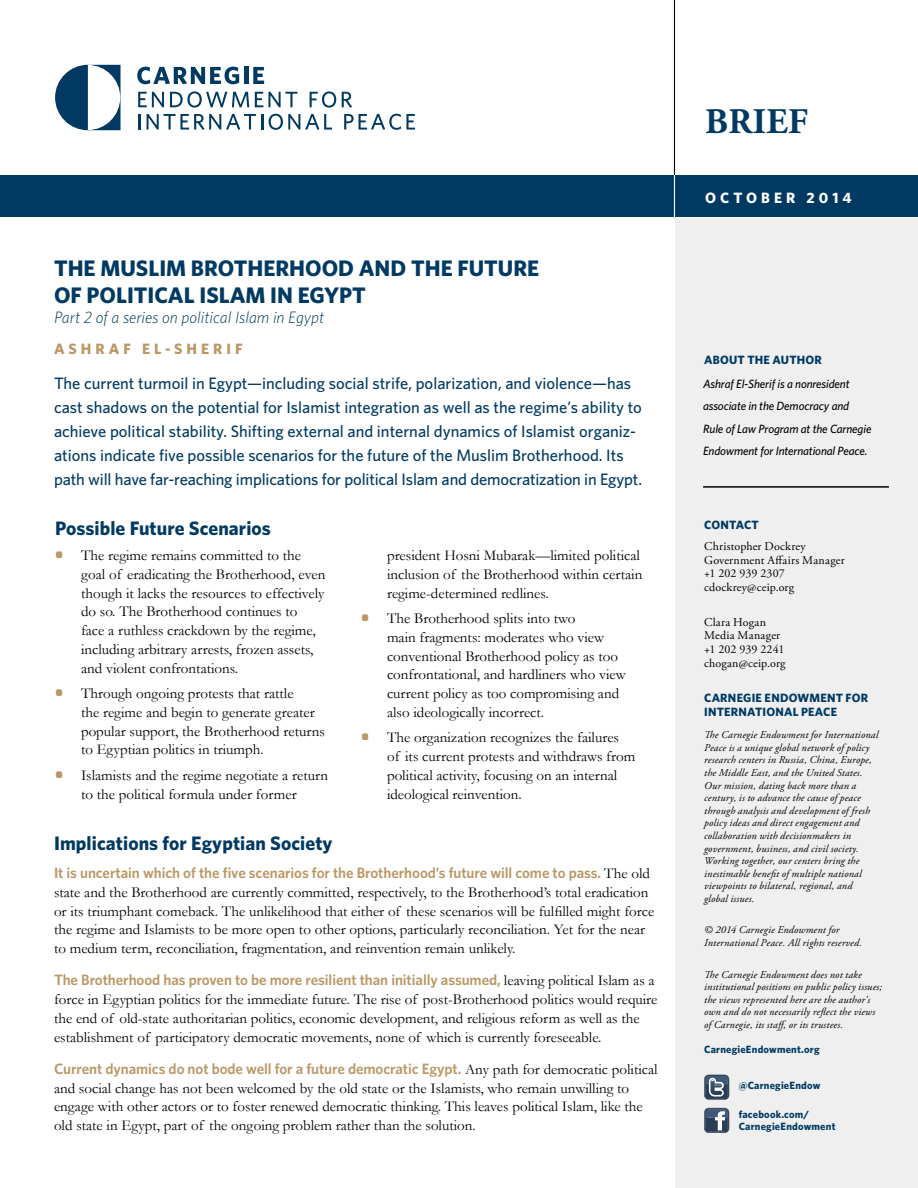
<style>
.page{position:relative;width:918px;height:1188px;background:#fff}
.page>*{position:absolute;margin:0;border:0;box-sizing:border-box;transform-origin:0 0}
.t1{font:700 36px "Adobe Garamond Pro";letter-spacing:.01em;color:#003a63}
.t2{font:500 24px "Whitney";color:#ba9765}
.t3{font:700 22.5px/27px "Whitney";color:#003a63}
.t4{font:700 19.5px "Whitney";letter-spacing:.005em;color:#003a63}
.t5{font:500 16.5px/24px "Whitney";color:#003a63}
.t6{font:italic 300 16.5px "Whitney";color:#003a63}
.t7{font:15px/18.8px "Garamond";color:#000}
.t8{font:600 15px "Whitney";letter-spacing:-.005em;color:#ba9765}
.t9{font:700 15px "Whitney";letter-spacing:.27em;color:#ba9765}
.t10{font:700 15px "Whitney";letter-spacing:.27em;color:#fff}
.t11{font:12px/13.8px "Adobe Garamond Pro";letter-spacing:.015em;color:#000}
.t12{font:italic 500 12px/22.5px "Whitney";letter-spacing:-.01em;color:#000}
.t13{font:700 12px/14.4px "Whitney";letter-spacing:.015em;color:#003a63}
.t14{font:italic 10.5px/12.6px "Adobe Garamond Pro";letter-spacing:.02em;color:#000}
.t15{font:700 10.5px/12.6px "Whitney";letter-spacing:.02em;color:#003a63}
.s1{font-family:"Garamond";font-weight:400;color:#000}
</style>
<div class="page">
<div style="left:675px;top:213px;width:243px;height:975px;background:#efeff0"></div>
<div style="left:0;top:176px;width:918px;height:41px;background:#003a63"></div>
<hr style="left:674px;top:0;width:1px;height:252px;background:#fff">
<hr style="left:674px;top:0;width:1px;height:175px;background:#000">
<hr style="left:703px;top:486px;width:186px;height:2px;background:#000">
<hr style="left:0;top:217px;width:918px;height:1px;background:#fff">
<svg style="left:704px;top:1075px;width:25px;height:25px"></svg>
<svg style="left:704px;top:1108px;width:25px;height:25px"></svg>
<svg style="left:137px;top:67px;width:102px;height:17px"></svg>
<hr style="left:244px;top:67px;width:4px;height:17px;background:#003a63">
<svg style="left:253px;top:67px;width:11px;height:17px"></svg>
<svg style="left:138px;top:92px;width:26px;height:15px"></svg>
<svg style="left:170px;top:91px;width:79px;height:17px"></svg>
<svg style="left:255px;top:92px;width:43px;height:15px"></svg>
<svg style="left:310px;top:91px;width:26px;height:17px"></svg>
<svg style="left:342px;top:92px;width:10px;height:15px"></svg>
<svg style="left:138px;top:114px;width:2px;height:16px"></svg>
<svg style="left:147px;top:114px;width:116px;height:16px"></svg>
<svg style="left:269px;top:114px;width:63px;height:16px"></svg>
<svg style="left:344px;top:114px;width:71px;height:16px"></svg>
<svg style="left:55px;top:65px;width:66px;height:65px"></svg>
<h3 class="t3" style="left:54px;top:254px;width:487px">THE MUSLIM BROTHERHOOD AND THE FUTURE<br>OF POLITICAL ISLAM IN EGYPT</h3>
<p class="t6" style="left:54px;top:306px;width:272px">Part 2 of a series on political Islam in Egypt</p>
<p class="t9" style="left:54px;top:339px;width:78px">ASHRAF</p>
<p class="t9" style="left:142px;top:339px;width:102px">E L-SHERIF</p>
<p class="t5" style="left:54px;top:371px;width:589px">The current turmoil in Egypt—including social strife, polarization, and violence—has cast shadows on the potential for Islamist integration as well as the regime s’ ability to</p>
<p class="t5" style="left:54px;top:443px;width:571px">ations indicate five possible scenarios for the future of the Muslim Brotherhood. Its</p>
<p class="t5" style="left:54px;top:419px;width:584px">achieve political stability. Shifting external and internal dynamics of Islamist organiz-</p>
<p class="t5" style="left:54px;top:467px;width:590px">path will have far-reaching implications for political Islam and democratization in Egypt.</p>
<h3 class="t4" style="left:55px;top:515px;width:217px">Possible Future Scenarios</h3>
<h2 class="t2" style="left:54px;top:539px;width:12px">•</h2>
<h2 class="t2" style="left:54px;top:677px;width:12px">•</h2>
<h2 class="t2" style="left:54px;top:759px;width:12px">•</h2>
<p class="t7" style="left:81px;top:546px;width:222px">The regime remains committed to the</p>
<p class="t7" style="left:81px;top:564px;width:246px">goal of eradicating the Brotherhood, even though it lacks the resources to effectively do so. The Brotherhood continues to<br>face a ruthless crackdown by the regime, including arbitrary arrests, frozen assets, and violent confrontations.</p>
<p class="t7" style="left:81px;top:684px;width:214px">Through ongoing protests that rattle</p>
<p class="t7" style="left:81px;top:702px;width:245px">the regime and begin to generate greater popular support, the Brotherhood returns to Egyptian politics in triumph.</p>
<p class="t7" style="left:81px;top:765px;width:249px">Islamists and the regime negotiate a return</p>
<p class="t7" style="left:81px;top:784px;width:217px">to the political formula under former</p>
<h2 class="t2" style="left:360px;top:602px;width:12px">•</h2>
<h2 class="t2" style="left:360px;top:721px;width:12px">•</h2>
<p class="t7" style="left:387px;top:546px;width:257px">president Hosni Mubarak—limited political inclusion of the Brotherhood within certain regime-determined redlines.</p>
<p class="t7" style="left:387px;top:609px;width:190px">The Brotherhood splits into two</p>
<p class="t7" style="left:387px;top:627px;width:240px">main fragments: moderates who view conventional Brotherhood policy as too confrontational, and hardliners who view current policy as too compromising and also ideologically incorrect.</p>
<p class="t7" style="left:387px;top:728px;width:234px">The organization recognizes the failures</p>
<p class="t7" style="left:387px;top:747px;width:250px">of its current protests and withdraws from political activity, focusing on an internal ideological reinvention.</p>
<h3 class="t4" style="left:54px;top:831px;width:280px">Implications for Egyptian Society</h3>
<p class="t8" style="left:54px;top:863px;width:597px">It is uncertain which of the five scenarios for the Brotherhood s’ future will come to pass. <span class="s1">The old</span></p>
<p class="t7" style="left:54px;top:882px;width:602px">state and the Brotherhood are currently committed, respectively to, the Brotherhoods’ total eradication or its triumphant comeback. The unlikelihood that either of these scenarios will be fulfilled might force the regime and Islamists to be more open to other options, particularly reconciliation. Yet for the near to medium term, reconciliation, fragmentation, and reinvention remain unlikely.</p>
<p class="t8" style="left:54px;top:970px;width:602px">The Brotherhood has proven to be more resilient than initially assumed, <span class="s1">leaving political Islam as a</span></p>
<p class="t7" style="left:54px;top:990px;width:605px">force in Egyptian politics for the immediate future. The rise of post-Brotherhood politics would require the end of old-state authoritarian politics, economic development, and religious reform as well as the establishment of participatory democratic movements, none of which is currently foreseeable.</p>
<p class="t8" style="left:54px;top:1059px;width:605px">Current dynamics do not bode well for a future democratic Egypt. <span class="s1">Any path for democratic political</span></p>
<p class="t7" style="left:54px;top:1078px;width:590px">and social change has not been welcomed by the old state or the Islamists, who remain unwilling to engage with other actors or to foster renewed democratic thinking. This leaves political Islam, like the old state in Egypt, part of the ongoing problem rather than the solution.</p>
<h1 class="t1" style="left:705px;top:100px;width:104px">BRIEF</h1>
<p class="t10" style="left:705px;top:187px;width:92px">OCTOBER</p>
<p class="t10" style="left:807px;top:187px;width:47px">2014</p>
<p class="t13" style="left:704px;top:352px;width:119px">ABOUT THE AUTHOR</p>
<p class="t12" style="left:703px;top:372px;width:170px">Ashraf El-Sherif ais nonresident associate in the Democracy and Rule of Law Program at the Carnegie Endowment for International Peace.</p>
<p class="t13" style="left:704px;top:517px;width:56px">CONTACT</p>
<p class="t11" style="left:704px;top:540px;width:142px">Christopher Dockrey<br>Government Affairs Manager +1 202 939 2307 cdockrey@ceip.org</p>
<p class="t11" style="left:704px;top:616px;width:83px">Clara Hogan<br>Media Manager +1 202 939 2241 chogan@ceip.org</p>
<p class="t13" style="left:704px;top:690px;width:165px">CARNEGIE ENDOWMENT FOR<br>INTERNATIONAL PEACE</p>
<p class="t14" style="left:704px;top:729px;width:176px">The Carnegie Endowmentfor International Peace ais unique global network ofpolicy research centers in Russia, China, Europe, the Middle East, and the United States.<br>Our mission, dating back more than a century tois, advance the cause ofpeace through analysis and development offresh policy ideas and direct engagement and collaboration with decisionmakers in government, business, and civil society.<br>Working together, our centers bring the inestimable benefit ofmultiple national viewpoints to bilateral, regional, and global issues.</p>
<p class="t14" style="left:704px;top:924px;width:160px">© 2014 Carnegie Endowmentfor<br>International Peace. All rights reserved.</p>
<p class="t14" style="left:704px;top:968px;width:159px">The Carnegie Endowment does not take</p>
<p class="t14" style="left:704px;top:981px;width:179px">institutionalpositions on public policy issues;</p>
<p class="t14" style="left:704px;top:993px;width:168px">the views represented here are the author s’</p>
<p class="t14" style="left:704px;top:1006px;width:172px">own and do not necessarily reflect the views</p>
<p class="t14" style="left:783px;top:1019px;width:61px">, or its trustees.</p>
<p class="t14" style="left:704px;top:1019px;width:85px">of Carnegie, its staff</p>
<p class="t15" style="left:704px;top:1043px;width:117px">CarnegieEndowment.org</p>
<p class="t15" style="left:739px;top:1079px;width:83px">@CarnegieEndow</p>
<p class="t15" style="left:739px;top:1107px;width:98px">facebook.com/<br>CarnegieEndowment</p>
</div>
